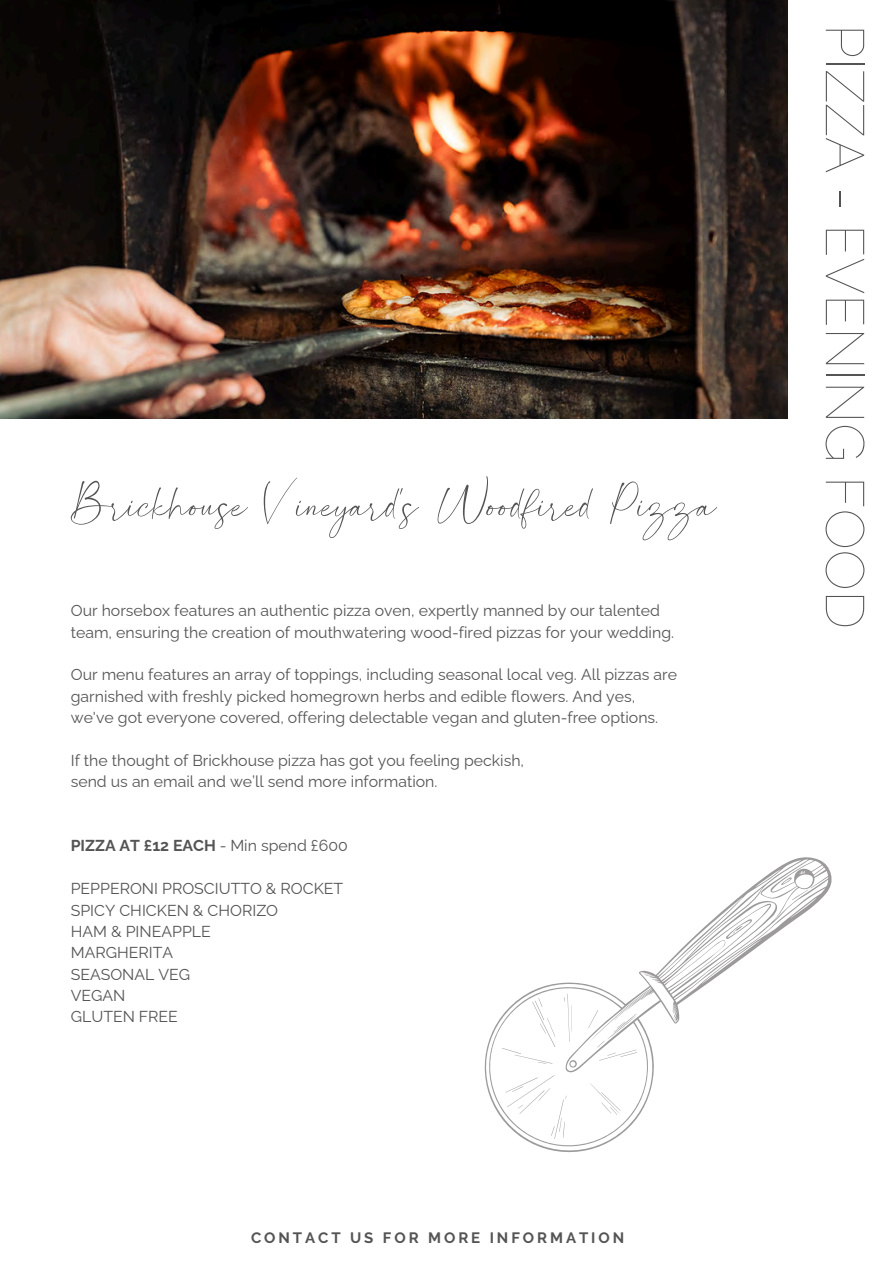
<style>
.page{position:relative;width:894px;height:1264px;background:#fff}
.page>*{position:absolute;margin:0;border:0;box-sizing:border-box;transform-origin:0 0}
.t1{font:65.55px "Southland";color:#545454}
.t2{font:100 54px "Raleway";color:#545454}
.t3{font:15.9px/21.3px "Raleway";color:#545454}
.t4{font:700 15.9px "Raleway";color:#545454}
.t5{font:700 15px "Raleway";letter-spacing:.195em;color:#545454}
.s1{font-weight:400}
</style>
<div class="page">
<img style="left:0;top:0;width:786px;height:418px">
<svg style="left:484px;top:857px;width:348px;height:296px"></svg>
<h1 class="t1" style="left:71px;top:471px;width:647px">Brickhouse Vineyard's Woodfired Pizza</h1>
<p class="t3" style="left:71px;top:600px;width:604px">Our horsebox features an authentic pizza oven, expertly manned by our talented team, ensuring the creation of mouthwatering wood-fired pizzas for your wedding.</p>
<p class="t3" style="left:71px;top:664px;width:607px">Our menu features an array of toppings, including seasonal local veg. All pizzas are garnished with freshly picked homegrown herbs and edible flowers. And yes, we've got everyone covered, offering delectable vegan and gluten-free options.</p>
<p class="t3" style="left:71px;top:749px;width:454px">If the thought of Brickhouse pizza has got you feeling peckish,</p>
<p class="t3" style="left:71px;top:771px;width:368px">send us an email and we’ll send more information.</p>
<h4 class="t4" style="left:71px;top:836px;width:278px">PIZZA AT £12 EACH <span class="s1">- Min spend £600</span></h4>
<p class="t3" style="left:71px;top:877px;width:274px">PEPPERONI PROSCIUTTO &amp; ROCKET<br>SPICY CHICKEN &amp; CHORIZO<br>HAM &amp; PINEAPPLE<br>MARGHERITA<br>SEASONAL VEG<br>VEGAN</p>
<h3 class="t3" style="left:71px;top:1006px;width:109px">GLUTEN FREE</h3>
<h1 class="t5" style="left:251px;top:1228px;width:374px">CONTACT US FOR MORE INFORMATION</h1>
<h2 class="t2" style="left:876px;top:24px;width:606px;rotate:90deg">PIZZA - EVENING FOOD</h2>
</div>
